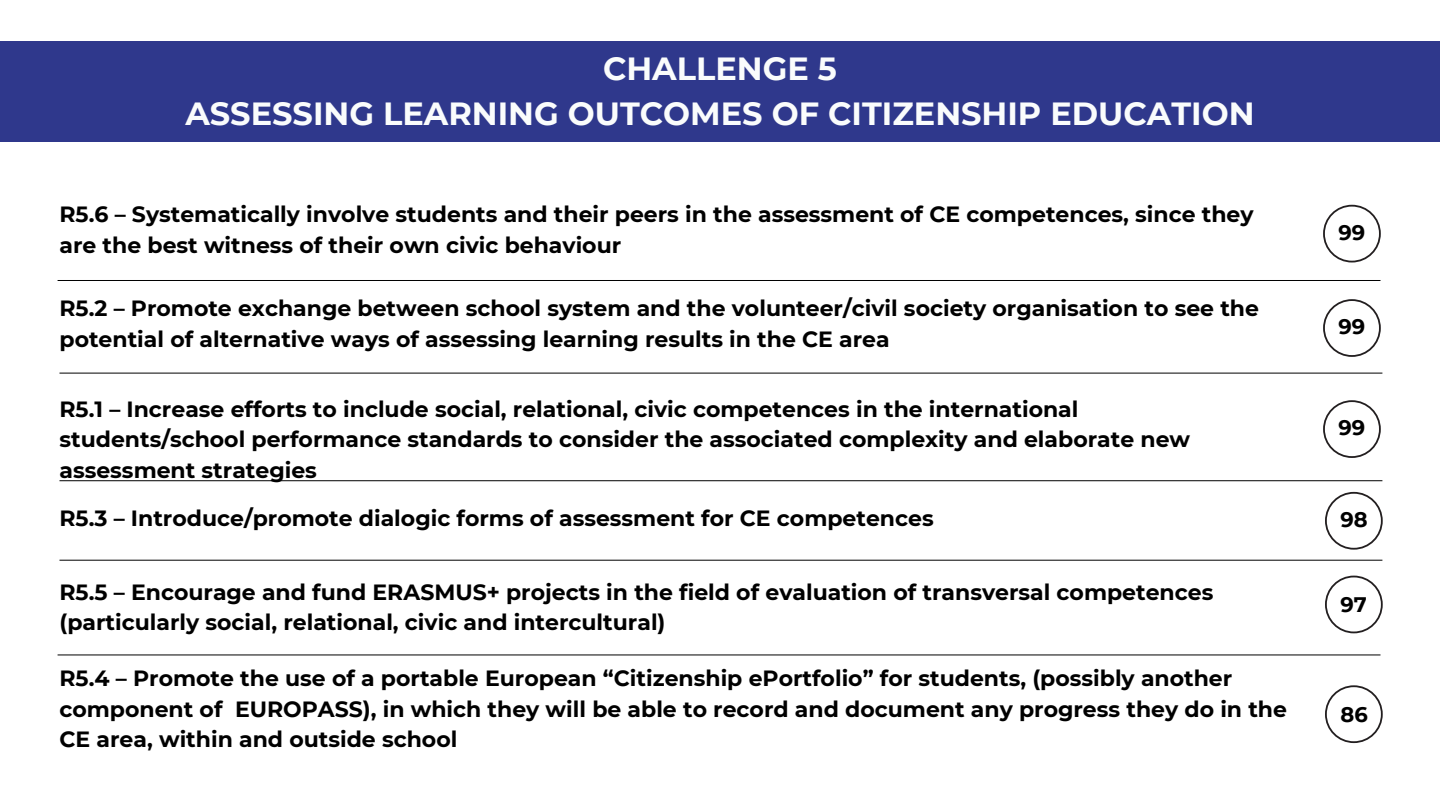
<style>
.page{position:relative;width:1440px;height:810px;background:#fff}
.page>*{position:absolute;margin:0;border:0;box-sizing:border-box;transform-origin:0 0}
.t1{font:700 32px/44.2px "Montserrat";color:#fafcfc;text-align:center}
.t2{font:700 22px/30.8px "Montserrat";color:#000}
.t3{font:700 21px "Montserrat";color:#000}
</style>
<div class="page">
<div style="left:0;top:41px;width:1440px;height:100px;background:#2f388c"></div>
<hr style="left:58px;top:280px;width:1323px;height:1px;background:#000">
<svg style="left:1323px;top:205px;width:58px;height:58px"></svg>
<svg style="left:1323px;top:299px;width:58px;height:58px"></svg>
<svg style="left:1323px;top:400px;width:58px;height:58px"></svg>
<svg style="left:1325px;top:492px;width:58px;height:58px"></svg>
<svg style="left:1325px;top:576px;width:58px;height:57px"></svg>
<svg style="left:1325px;top:685px;width:58px;height:58px"></svg>
<hr style="left:59px;top:373px;width:1323px;height:1px;background:#000">
<hr style="left:59px;top:480px;width:1323px;height:1px;background:#000">
<hr style="left:59px;top:560px;width:1323px;height:1px;background:#000">
<hr style="left:58px;top:655px;width:1323px;height:1px;background:#000">
<h1 class="t1" style="left:185px;top:47px;width:1071px">CHALLENGE 5<br>ASSESSING LEARNING OUTCOMES OF CITIZENSHIP EDUCATION</h1>
<p class="t2" style="left:59px;top:198px;width:1196px">R5.6 – Systematically involve students and their peers in the assessment of CE competences, since they are the best witness of their own civic behaviour</p>
<p class="t2" style="left:59px;top:293px;width:1201px">R5.2 – Promote exchange between school system and the volunteer/civil society organisation to see the potential of alternative ways of assessing learning results in the CE area</p>
<p class="t2" style="left:59px;top:393px;width:1132px">R5.1 – Increase efforts to include social, relational, civic competences in the international students/school performance standards to consider the associated complexity and elaborate new assessment strategies</p>
<p class="t2" style="left:59px;top:503px;width:876px">R5.3 – Introduce/promote dialogic forms of assessment for CE competences</p>
<p class="t2" style="left:59px;top:576px;width:1155px">R5.5 – Encourage and fund ERASMUS+ projects in the field of evaluation of transversal competences (particularly social, relational, civic and intercultural)</p>
<p class="t2" style="left:59px;top:663px;width:1229px">R5.4 – Promote the use of a portable European “Citizenship ePortfolio” for students, (possibly another component of EUROPASS), in which they will be able to record and document any progress they do in the<br>CE area, within and outside school</p>
<p class="t3" style="left:1338px;top:220px;width:28px">99</p>
<p class="t3" style="left:1339px;top:314px;width:28px">99</p>
<p class="t3" style="left:1339px;top:415px;width:28px">99</p>
<p class="t3" style="left:1341px;top:507px;width:29px">98</p>
<p class="t3" style="left:1341px;top:592px;width:28px">97</p>
<p class="t3" style="left:1341px;top:702px;width:29px">86</p>
</div>
